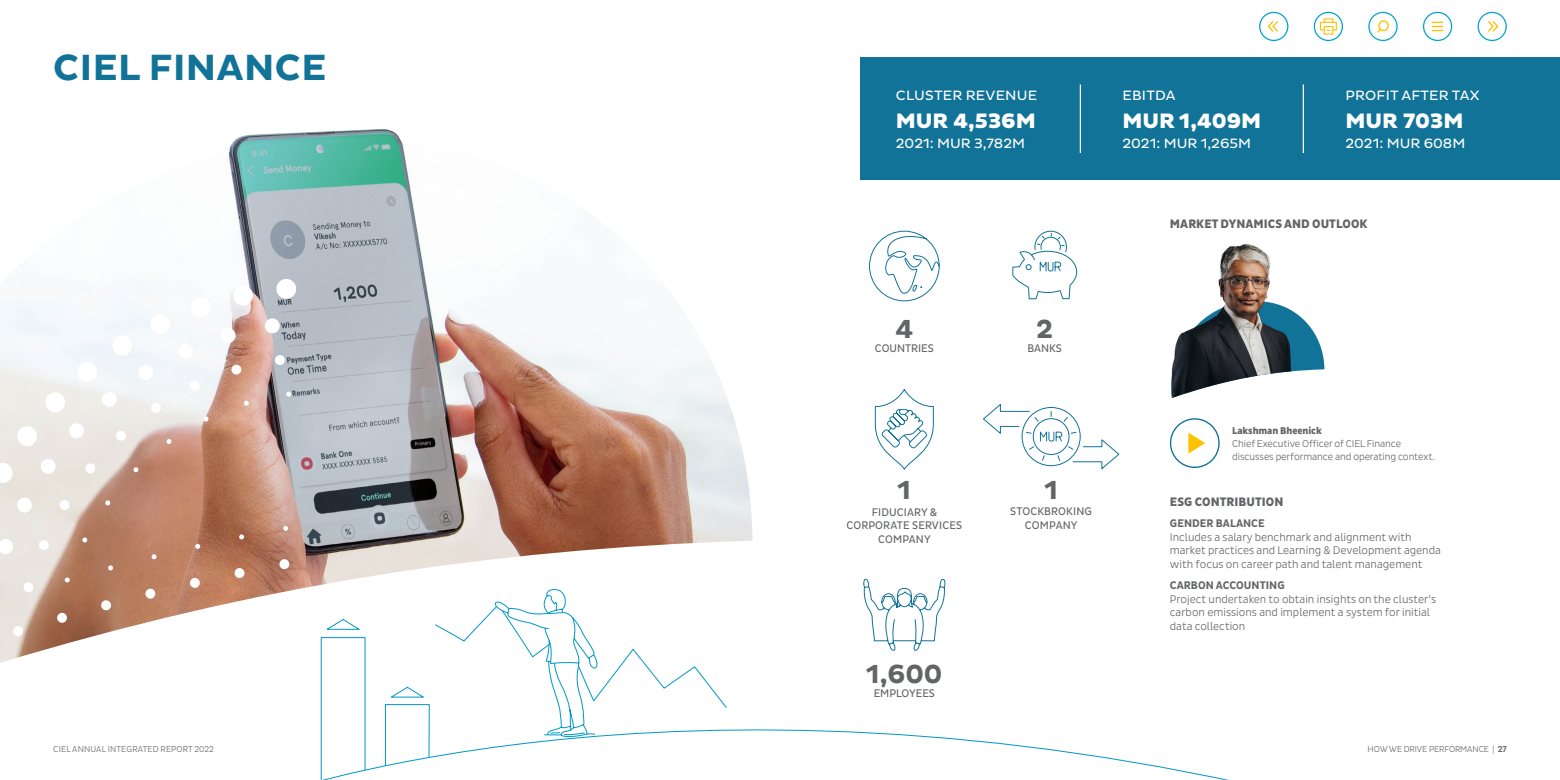
<style>
.page{position:relative;width:1560px;height:780px;background:#fff}
.page>*{position:absolute;margin:0;border:0;box-sizing:border-box;transform-origin:0 0}
.t1{font:700 36.62px "Pluto Sans W04";letter-spacing:.015em;color:#127398}
.t2{font:700 26.25px "Pluto Sans W04";color:#636466}
.t3{font:800 21.25px "Pluto Sans";color:#fff}
.t4{font:13.75px "Pluto Sans";color:#fff}
.t5{font:800 12.5px "Pluto Sans Cond";letter-spacing:.005em;color:#636466}
.t6{font:300 11.25px/13.8px "Pluto Sans Cond";color:#636466}
.t7{font:11.25px/13.5px "Pluto Sans Cond";letter-spacing:.015em;color:#636466;text-align:center}
.t8{font:700 11.25px "Pluto Sans Cond";letter-spacing:.005em;color:#636466}
.t9{font:300 10px/13.1px "Pluto Sans Cond";letter-spacing:-.01em;color:#636466}
.t10{font:800 10px "Pluto Sans Cond";letter-spacing:-.01em;color:#636466}
.t11{font:300 8.75px "Pluto Sans Cond";color:#636466}
.s1{font-weight:500}
</style>
<div class="page">
<div style="left:1258px;top:12px;width:30px;height:29px;border:1px solid #00a2cf;border-radius:50%"></div>
<svg style="left:1267px;top:21px;width:11px;height:11px"></svg>
<div style="left:1477px;top:12px;width:29px;height:29px;border:1px solid #00a2cf;border-radius:50%"></div>
<svg style="left:1488px;top:21px;width:11px;height:11px"></svg>
<div style="left:1422px;top:12px;width:29px;height:29px;border:1px solid #00a2cf;border-radius:50%"></div>
<svg style="left:1432px;top:22px;width:10px;height:9px"></svg>
<div style="left:1368px;top:12px;width:29px;height:29px;border:1px solid #00a2cf;border-radius:50%"></div>
<div style="left:1377px;top:20px;width:11px;height:11px;border:1px solid #fcc200;border-radius:50%"></div>
<svg style="left:1377px;top:27px;width:4px;height:6px"></svg>
<div style="left:1313px;top:12px;width:29px;height:29px;border:1px solid #00a2cf;border-radius:50%"></div>
<svg style="left:1319px;top:21px;width:18px;height:10px"></svg>
<img style="left:229px;top:157px;width:523px;height:385px">
<svg style="left:0;top:278px;width:296px;height:113px"></svg>
<svg style="left:0;top:318px;width:280px;height:73px;fill:#f2f7fb"></svg>
<svg style="left:23px;top:355px;width:262px;height:36px;fill:#f0f4f8"></svg>
<img style="left:228px;top:129px;width:177px;height:34px">
<svg style="left:1292px;top:310px;width:32px;height:62px"></svg>
<img style="left:1171px;top:244px;width:121px;height:154px">
<svg style="left:1012px;top:231px;width:65px;height:68px"></svg>
<svg style="left:874px;top:389px;width:60px;height:81px"></svg>
<svg style="left:869px;top:230px;width:71px;height:72px"></svg>
<svg style="left:863px;top:578px;width:82px;height:65px"></svg>
<svg style="left:727px;top:643px;width:502px;height:137px"></svg>
<div style="left:860px;top:57px;width:699px;height:123px;background:#127398"></div>
<hr style="left:1079px;top:84px;width:1px;height:69px;background:#fff">
<hr style="left:1302px;top:84px;width:1px;height:69px;background:#fff">
<svg style="left:983px;top:404px;width:136px;height:66px"></svg>
<svg style="left:0;top:391px;width:727px;height:389px"></svg>
<svg style="left:1169px;top:418px;width:51px;height:50px"></svg>
<h1 class="t1" style="left:53px;top:47px;width:274px">CIEL FINANCE</h1>
<p class="t4" style="left:895px;top:88px;width:143px">CLUSTER REVENUE</p>
<h3 class="t3" style="left:895px;top:108px;width:141px">MUR 4,536M</h3>
<p class="t4" style="left:895px;top:135px;width:131px">2021: MUR 3,782M</p>
<p class="t4" style="left:1122px;top:88px;width:55px">EBITDA</p>
<h3 class="t3" style="left:1122px;top:108px;width:140px">MUR 1,409M</h3>
<p class="t4" style="left:1122px;top:135px;width:130px">2021: MUR 1,265M</p>
<p class="t4" style="left:1345px;top:88px;width:136px">PROFIT AFTER TAX</p>
<h3 class="t3" style="left:1345px;top:108px;width:120px">MUR 703M</h3>
<p class="t4" style="left:1345px;top:135px;width:121px">2021: MUR 608M</p>
<p class="t5" style="left:1169px;top:217px;width:199px">MARKET DYNAMICS AND OUTLOOK</p>
<h2 class="t2" style="left:895px;top:314px;width:20px">4</h2>
<p class="t7" style="left:874px;top:341px;width:60px">COUNTRIES</p>
<h2 class="t2" style="left:1036px;top:314px;width:19px">2</h2>
<p class="t7" style="left:1027px;top:341px;width:36px">BANKS</p>
<h2 class="t2" style="left:897px;top:475px;width:15px">1</h2>
<p class="t7" style="left:846px;top:505px;width:117px">FIDUCIARY &amp;<br>CORPORATE SERVICES<br>COMPANY</p>
<h2 class="t2" style="left:866px;top:659px;width:78px">1,600</h2>
<p class="t7" style="left:873px;top:686px;width:63px">EMPLOYEES</p>
<h2 class="t2" style="left:1044px;top:474px;width:15px">1</h2>
<p class="t7" style="left:1010px;top:505px;width:83px">STOCKBROKING<br>COMPANY</p>
<p class="t10" style="left:1231px;top:424px;width:91px">Lakshman Bheenick</p>
<p class="t9" style="left:1231px;top:437px;width:204px">Chief Executive Officer of CIEL Finance discusses performance and operating context.</p>
<p class="t5" style="left:1169px;top:494px;width:115px">ESG CONTRIBUTION</p>
<p class="t8" style="left:1169px;top:516px;width:96px">GENDER BALANCE</p>
<p class="t6" style="left:1169px;top:530px;width:272px">Includes a salary benchmark and alignment with market practices and Learning &amp; Development agenda with focus on career path and talent management</p>
<p class="t8" style="left:1169px;top:578px;width:116px">CARBON ACCOUNTING</p>
<p class="t6" style="left:1169px;top:592px;width:268px">Project undertaken to obtain insights on the cluster’s carbon emissions and implement a system for initial data collection</p>
<p class="t11" style="left:53px;top:744px;width:162px">CIEL ANNUAL INTEGRATED REPORT 2022</p>
<p class="t11" style="left:1367px;top:744px;width:141px">HOW WE DRIVE PERFORMANCE | <span class="s1">27</span></p>
</div>
